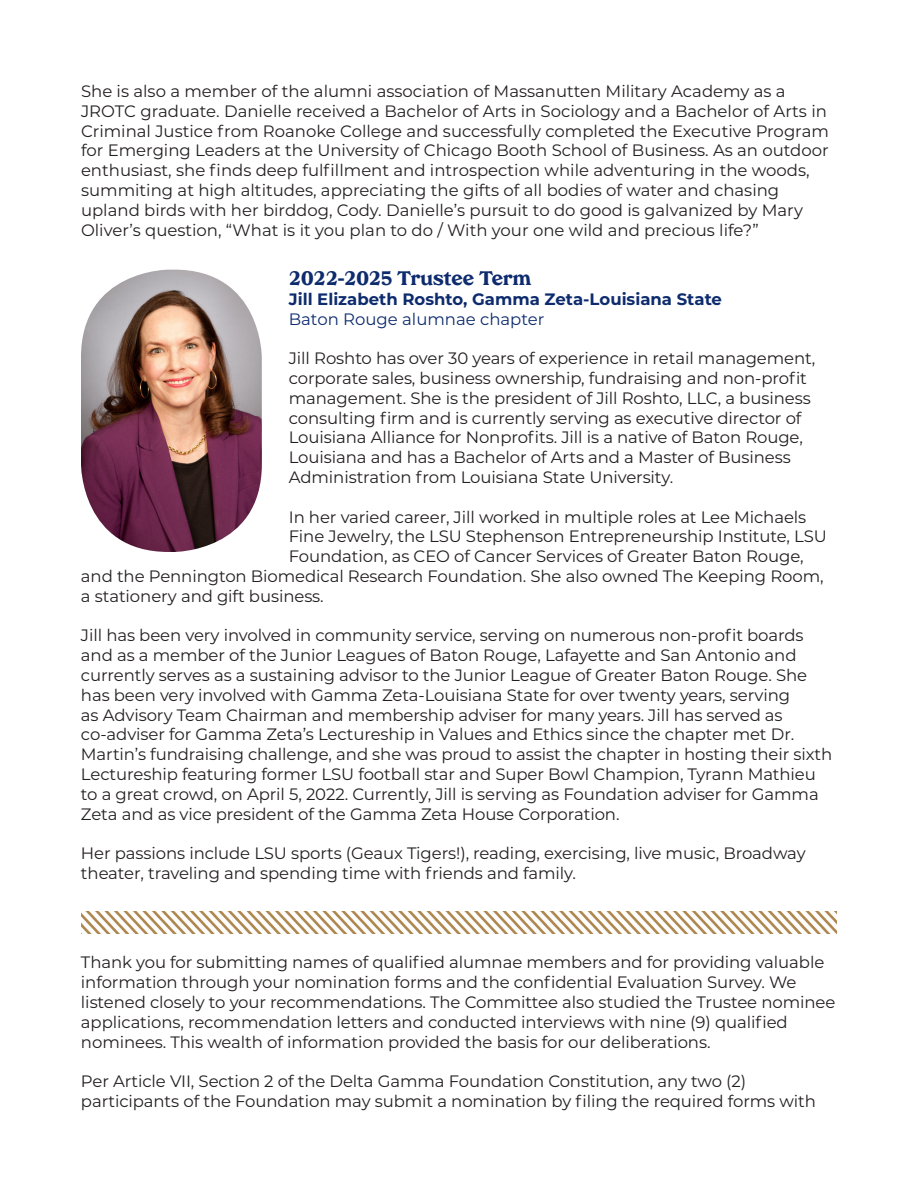
<style>
.page{position:relative;width:918px;height:1188px;background:#fff}
.page>*{position:absolute;margin:0;border:0;box-sizing:border-box;transform-origin:0 0}
.t1{font:800 19.5px "Tropiline";color:#0d2b6d}
.t2{font:16.5px/19.8px "Montserrat";letter-spacing:-.005em;color:#231f20}
.t3{font:700 16.5px "Montserrat";color:#0d2b6d}
.t4{font:16.5px "Montserrat";color:#0d2b6d}
</style>
<div class="page">
<img style="left:81px;top:911px;width:756px;height:22px">
<img style="left:81px;top:270px;width:181px;height:282px">
<p class="t2" style="left:81px;top:81px;width:750px">She is also a member of the alumni association of Massanutten Military Academy as a JROTC graduate. Danielle received a Bachelor of Arts in Sociology and a Bachelor of Arts in Criminal Justice from Roanoke College and successfully completed the Executive Program for Emerging Leaders at the University of Chicago Booth School of Business. As an outdoor enthusiast, she finds deep fulfillment and introspection while adventuring in the woods, summiting at high altitudes, appreciating the gifts of all bodies of water and chasing upland birds with her birddog, Cody. Danielle’s pursuit to do good is galvanized by Mary Oliver’s question, “What is it you plan to do / With your one wild and precious life?”</p>
<p class="t1" style="left:289px;top:267px;width:244px">2022-2025 Trustee Term</p>
<p class="t3" style="left:289px;top:287px;width:435px">Jill Elizabeth Roshto, Gamma Zeta-Louisiana State</p>
<p class="t4" style="left:289px;top:307px;width:257px">Baton Rouge alumnae chapter</p>
<p class="t2" style="left:289px;top:348px;width:528px">Jill Roshto has over 30 years of experience in retail management, corporate sales, business ownership, fundraising and non-profit management. She is the president of Jill Roshto, LLC, a business consulting firm and is currently serving as executive director of Louisiana Alliance for Nonprofits. Jill is a native of Baton Rouge, Louisiana and has a Bachelor of Arts and a Master of Business Administration from Louisiana State University.</p>
<p class="t2" style="left:289px;top:506px;width:519px">In her varied career, Jill worked in multiple roles at Lee Michaels</p>
<p class="t2" style="left:289px;top:526px;width:539px">Fine Jewelry, the LSU Stephenson Entrepreneurship Institute, LSU</p>
<p class="t2" style="left:289px;top:546px;width:516px">Foundation, as CEO of Cancer Services of Greater Baton Rouge,</p>
<p class="t2" style="left:81px;top:566px;width:744px">and the Pennington Biomedical Research Foundation. She also owned The Keeping Room,</p>
<p class="t2" style="left:81px;top:585px;width:244px">a stationery and gift business.</p>
<p class="t2" style="left:81px;top:625px;width:753px">Jill has been very involved in community service, serving on numerous non-profit boards and as a member of the Junior Leagues of Baton Rouge, Lafayette and San Antonio and currently serves as a sustaining advisor to the Junior League of Greater Baton Rouge. She has been very involved with Gamma Zeta-Louisiana State for over twenty years, serving<br>as Advisory Team Chairman and membership adviser for many years. Jill has served as co-adviser for Gamma Zeta’s Lectureship in Values and Ethics since the chapter met Dr.<br>Martin’s fundraising challenge, and she was proud to assist the chapter in hosting their sixth Lectureship featuring former LSU football star and Super Bowl Champion, Tyrann Mathieu to a great crowd, on April 5, 2022. Currently, Jill is serving as Foundation adviser for Gamma Zeta and as vice president of the Gamma Zeta House Corporation.</p>
<p class="t2" style="left:81px;top:843px;width:726px">Her passions include LSU sports (Geaux Tigers!), reading, exercising, live music, Broadway theater, traveling and spending time with friends and family.</p>
<p class="t2" style="left:81px;top:952px;width:756px">Thank you for submitting names of qualified alumnae members and for providing valuable information through your nomination forms and the confidential Evaluation Survey. We listened closely to your recommendations. The Committee also studied the Trustee nominee applications, recommendation letters and conducted interviews with nine (9) qualified nominees. This wealth of information provided the basis for our deliberations.</p>
<p class="t2" style="left:81px;top:1071px;width:736px">Per Article VII, Section 2 of the Delta Gamma Foundation Constitution, any two (2) participants of the Foundation may submit a nomination by filing the required forms with</p>
</div>
